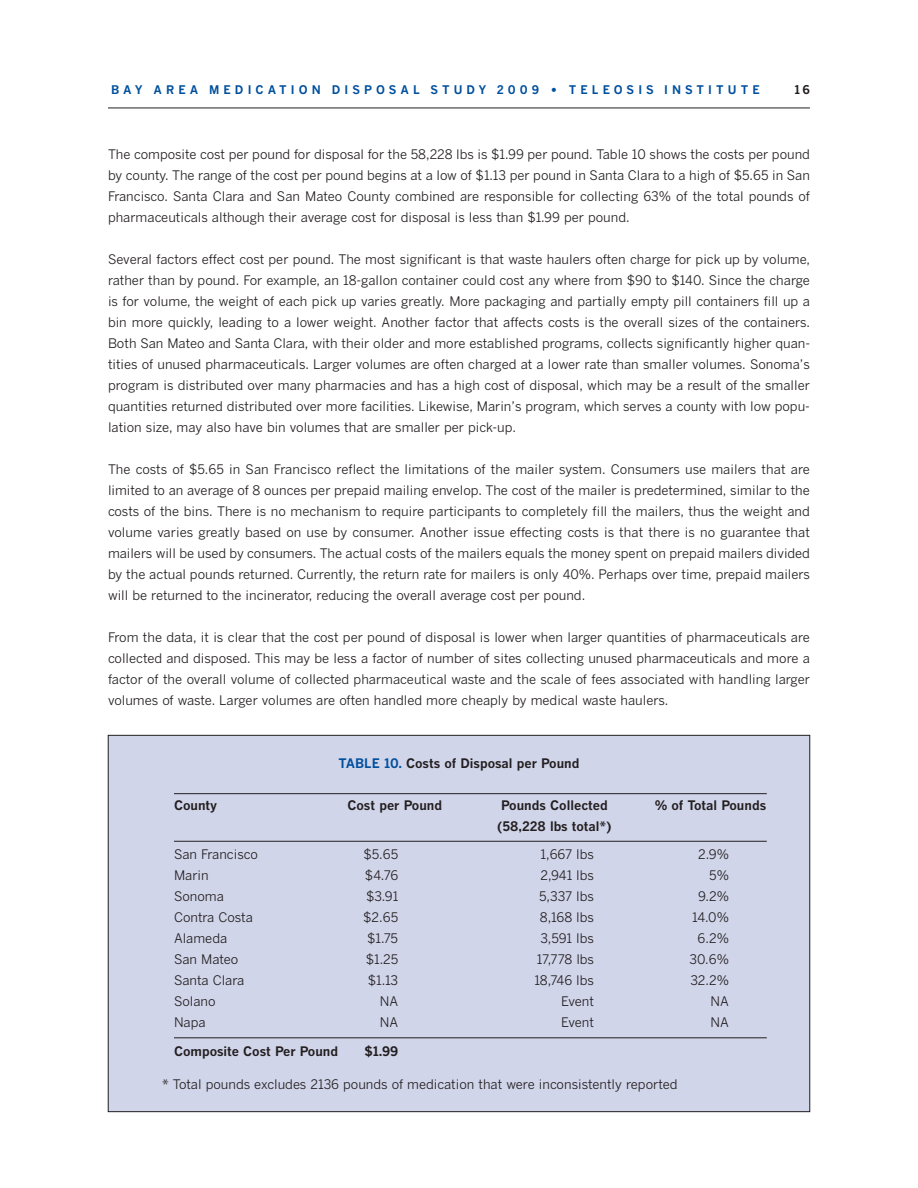
<style>
.page{position:relative;width:918px;height:1188px;background:#fff}
.page>*{position:absolute;margin:0;border:0;box-sizing:border-box;transform-origin:0 0}
.t1{font:13.05px/21px "Benton Gothic";color:#231f20;text-align:justify}
.t2{font:700 13.05px "Benton Gothic";color:#231f20}
.t3{font:700 12px "Benton Gothic";color:#231f20}
.t4{font:700 11.85px "Benton Gothic";letter-spacing:.345em;color:#00509e}
.s1{color:#00509e}
</style>
<div class="page">
<div style="left:108px;top:735px;width:702px;height:377px;background:#d1d5ea"></div>
<hr style="left:108px;top:108px;width:702px;height:1px;background:#231f20">
<hr style="left:174px;top:793px;width:593px;height:1px;background:#231f20">
<hr style="left:174px;top:841px;width:593px;height:1px;background:#231f20">
<hr style="left:174px;top:1037px;width:593px;height:1px;background:#231f20">
<p class="t4" style="left:111px;top:85px;width:650px">BAY AREA MEDICATION DISPOSAL STUDY 2009 • TELEOSIS INSTITUTE</p>
<p class="t3" style="left:795px;top:85px;width:17px">16</p>
<p class="t1" style="left:108px;top:145px;width:704px">The composite cost per pound for disposal for the 58,228 lbs is $1.99 per pound. Table 10 shows the costs per pound by county. The range of the cost per pound begins at a low of $1.13 per pound in Santa Clara to a high of $5.65 in San Francisco. Santa Clara and San Mateo County combined are responsible for collecting 63% of the total pounds of pharmaceuticals although their average cost for disposal is less than $1.99 per pound.</p>
<p class="t1" style="left:108px;top:250px;width:704px">Several factors effect cost per pound. The most significant is that waste haulers often charge for pick up by volume, rather than by pound. For example, an 18-gallon container could cost any where from $90 to $140. Since the charge is for volume, the weight of each pick up varies greatly. More packaging and partially empty pill containers fill up a bin more quickly, leading to a lower weight. Another factor that affects costs is the overall sizes of the containers.<br>Both San Mateo and Santa Clara, with their older and more established programs, collects significantly higher quan&shy;tities of unused pharmaceuticals. Larger volumes are often charged at a lower rate than smaller volumes. Sonoma’s program is distributed over many pharmacies and has a high cost of disposal, which may be a result of the smaller quantities returned distributed over more facilities. Likewise, Marin’s program, which serves a county with low popu&shy;lation size, may also have bin volumes that are smaller per pick-up.</p>
<p class="t1" style="left:108px;top:460px;width:704px">The costs of $5.65 in San Francisco reflect the limitations of the mailer system. Consumers use mailers that are limited to an average of 8 ounces per prepaid mailing envelop. The cost of the mailer is predetermined, similar to the costs of the bins. There is no mechanism to require participants to completely fill the mailers, thus the weight and volume varies greatly based on use by consumer. Another issue effecting costs is that there is no guarantee that mailers will be used by consumers. The actual costs of the mailers equals the money spent on prepaid mailers divided by the actual pounds returned. Currently, the return rate for mailers is only 40%. Perhaps over time, prepaid mailers will be returned to the incinerator, reducing the overall average cost per pound.</p>
<p class="t1" style="left:108px;top:628px;width:704px">From the data, it is clear that the cost per pound of disposal is lower when larger quantities of pharmaceuticals are collected and disposed. This may be less a factor of number of sites collecting unused pharmaceuticals and more a factor of the overall volume of collected pharmaceutical waste and the scale of fees associated with handling larger volumes of waste. Larger volumes are often handled more cheaply by medical waste haulers.</p>
<p class="t2" style="left:339px;top:758px;width:243px"><span class="s1">TABLE 10.</span> Costs of Disposal per Pound</p>
<p class="t2" style="left:174px;top:800px;width:45px">County</p>
<p class="t2" style="left:348px;top:800px;width:96px">Cost per Pound</p>
<p class="t2" style="left:501px;top:800px;width:108px">Pounds Collected</p>
<p class="t2" style="left:655px;top:800px;width:113px">% of Total Pounds</p>
<p class="t2" style="left:497px;top:821px;width:116px">(58,228 lbs total*)</p>
<p class="t1" style="left:174px;top:845px;width:85px">San Francisco</p>
<p class="t1" style="left:364px;top:845px;width:36px">$5.65</p>
<p class="t1" style="left:541px;top:845px;width:55px">1,667 lbs</p>
<p class="t1" style="left:698px;top:845px;width:32px">2.9%</p>
<p class="t1" style="left:174px;top:866px;width:36px">Marin</p>
<p class="t1" style="left:365px;top:866px;width:35px">$4.76</p>
<p class="t1" style="left:541px;top:866px;width:55px">2,941 lbs</p>
<p class="t1" style="left:709px;top:866px;width:21px">5%</p>
<p class="t1" style="left:174px;top:887px;width:51px">Sonoma</p>
<p class="t1" style="left:366px;top:887px;width:34px">$3.91</p>
<p class="t1" style="left:539px;top:887px;width:56px">5,337 lbs</p>
<p class="t1" style="left:698px;top:887px;width:32px">9.2%</p>
<p class="t1" style="left:174px;top:908px;width:80px">Contra Costa</p>
<p class="t1" style="left:363px;top:908px;width:37px">$2.65</p>
<p class="t1" style="left:540px;top:908px;width:56px">8,168 lbs</p>
<p class="t1" style="left:692px;top:908px;width:38px">14.0%</p>
<p class="t1" style="left:174px;top:929px;width:55px">Alameda</p>
<p class="t1" style="left:367px;top:929px;width:33px">$1.75</p>
<p class="t1" style="left:540px;top:929px;width:55px">3,591 lbs</p>
<p class="t1" style="left:698px;top:929px;width:33px">6.2%</p>
<p class="t1" style="left:174px;top:950px;width:66px">San Mateo</p>
<p class="t1" style="left:366px;top:950px;width:34px">$1.25</p>
<p class="t1" style="left:537px;top:950px;width:59px">17,778 lbs</p>
<p class="t1" style="left:690px;top:950px;width:41px">30.6%</p>
<p class="t1" style="left:174px;top:971px;width:72px">Santa Clara</p>
<p class="t1" style="left:368px;top:971px;width:32px">$1.13</p>
<p class="t1" style="left:534px;top:971px;width:61px">18,746 lbs</p>
<p class="t1" style="left:690px;top:971px;width:40px">32.2%</p>
<p class="t1" style="left:174px;top:992px;width:43px">Solano</p>
<p class="t1" style="left:380px;top:992px;width:20px">NA</p>
<p class="t1" style="left:561px;top:992px;width:34px">Event</p>
<p class="t1" style="left:711px;top:992px;width:20px">NA</p>
<p class="t1" style="left:174px;top:1013px;width:33px">Napa</p>
<p class="t1" style="left:380px;top:1013px;width:20px">NA</p>
<p class="t1" style="left:561px;top:1013px;width:34px">Event</p>
<p class="t1" style="left:711px;top:1013px;width:20px">NA</p>
<p class="t2" style="left:174px;top:1046px;width:166px">Composite Cost Per Pound</p>
<p class="t2" style="left:364px;top:1046px;width:35px">$1.99</p>
<p class="t1" style="left:162px;top:1075px;width:517px">* Total pounds excludes 2136 pounds of medication that were inconsistently reported</p>
</div>
